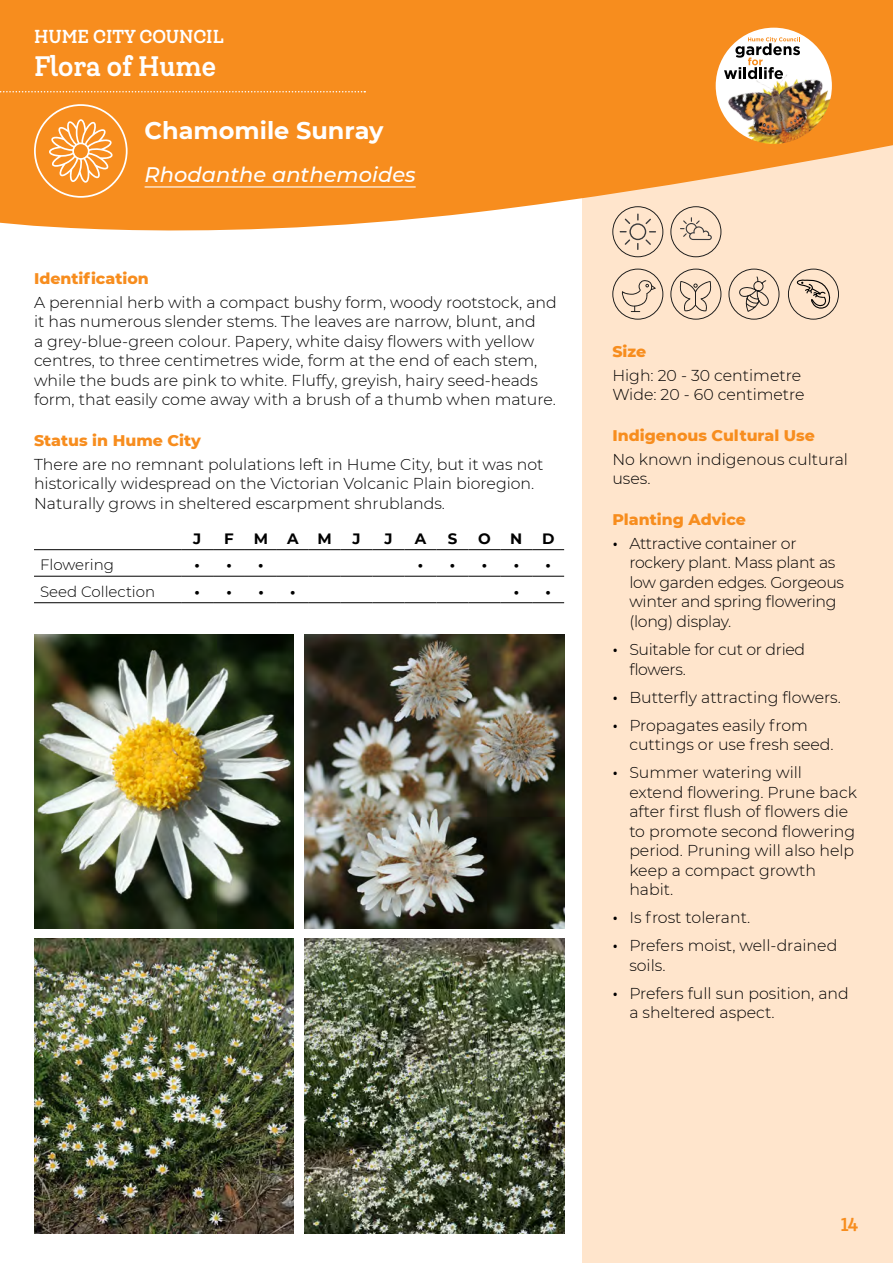
<style>
.page{position:relative;width:893px;height:1263px;background:#fff}
.page>*{position:absolute;margin:0;border:0;box-sizing:border-box;transform-origin:0 0}
.t1{font:700 27px "Queulat Cnd Alt Soft";color:#fff}
.Main_header{font:700 24px "Montserrat";color:#fff}
.Botanical_name{font:italic 500 21px "Montserrat";color:#fff}
.t2{font:700 18px "Queulat Cnd Alt Soft";color:#fff}
.Intro_Para_Green{font:700 18px "Queulat Cnd Alt Soft";color:#f78d1e}
.Text{font:300 15.75px/19.5px "Montserrat";color:#000}
.Text-2{font:300 15.75px/19.5px "Montserrat";letter-spacing:-.02em;color:#000}
.Sub_header{font:800 15.75px "Montserrat";color:#f78d1e}
.Heading_2__Bold_11pt{font:800 15.75px "Montserrat";color:#f78d1e}
.t3{font:700 15px "Montserrat";color:#000}
.t4{font:300 15px "Montserrat";color:#000}
.s1{font-family:"Queulat Cnd Alt Soft"}
</style>
<div class="page">
<div style="left:583px;top:115px;width:310px;height:1148px;background:#ffe5cc"></div>
<svg style="left:0;top:0;width:893px;height:248px;fill:#f78d1e"></svg>
<img style="left:34px;top:634px;width:260px;height:295px">
<img style="left:304px;top:634px;width:260px;height:295px">
<img style="left:34px;top:939px;width:260px;height:294px">
<img style="left:304px;top:939px;width:260px;height:294px">
<svg style="left:34px;top:104px;width:94px;height:94px;background:#f8a043"></svg>
<hr style="left:34px;top:549px;width:147px;height:1px;background:#000">
<hr style="left:181px;top:549px;width:32px;height:1px;background:#000">
<hr style="left:213px;top:549px;width:32px;height:1px;background:#000">
<hr style="left:245px;top:549px;width:32px;height:1px;background:#000">
<hr style="left:277px;top:549px;width:32px;height:1px;background:#000">
<hr style="left:309px;top:549px;width:32px;height:1px;background:#000">
<hr style="left:341px;top:549px;width:32px;height:1px;background:#000">
<hr style="left:373px;top:549px;width:32px;height:1px;background:#000">
<hr style="left:405px;top:549px;width:31px;height:1px;background:#000">
<hr style="left:436px;top:549px;width:32px;height:1px;background:#000">
<hr style="left:468px;top:549px;width:32px;height:1px;background:#000">
<hr style="left:500px;top:549px;width:32px;height:1px;background:#000">
<hr style="left:532px;top:549px;width:32px;height:1px;background:#000">
<hr style="left:34px;top:576px;width:147px;height:1px;background:#000">
<hr style="left:181px;top:576px;width:32px;height:1px;background:#000">
<hr style="left:213px;top:576px;width:32px;height:1px;background:#000">
<hr style="left:245px;top:576px;width:32px;height:1px;background:#000">
<hr style="left:277px;top:576px;width:32px;height:1px;background:#000">
<hr style="left:309px;top:576px;width:32px;height:1px;background:#000">
<hr style="left:341px;top:576px;width:32px;height:1px;background:#000">
<hr style="left:373px;top:576px;width:32px;height:1px;background:#000">
<hr style="left:405px;top:576px;width:31px;height:1px;background:#000">
<hr style="left:436px;top:576px;width:32px;height:1px;background:#000">
<hr style="left:468px;top:576px;width:32px;height:1px;background:#000">
<hr style="left:500px;top:576px;width:32px;height:1px;background:#000">
<hr style="left:532px;top:576px;width:32px;height:1px;background:#000">
<hr style="left:34px;top:602px;width:147px;height:1px;background:#000">
<hr style="left:181px;top:602px;width:32px;height:1px;background:#000">
<hr style="left:213px;top:602px;width:32px;height:1px;background:#000">
<hr style="left:245px;top:602px;width:32px;height:1px;background:#000">
<hr style="left:277px;top:602px;width:32px;height:1px;background:#000">
<hr style="left:309px;top:602px;width:32px;height:1px;background:#000">
<hr style="left:341px;top:602px;width:32px;height:1px;background:#000">
<hr style="left:373px;top:602px;width:32px;height:1px;background:#000">
<hr style="left:405px;top:602px;width:31px;height:1px;background:#000">
<hr style="left:436px;top:602px;width:32px;height:1px;background:#000">
<hr style="left:468px;top:602px;width:32px;height:1px;background:#000">
<hr style="left:500px;top:602px;width:32px;height:1px;background:#000">
<hr style="left:532px;top:602px;width:32px;height:1px;background:#000">
<hr style="left:145px;top:186px;width:271px;height:2px;background:#fff">
<svg style="left:612px;top:206px;width:51px;height:51px"></svg>
<svg style="left:670px;top:206px;width:51px;height:51px"></svg>
<svg style="left:612px;top:269px;width:51px;height:51px"></svg>
<svg style="left:670px;top:269px;width:51px;height:51px"></svg>
<svg style="left:711px;top:23px;width:125px;height:126px"></svg>
<img style="left:713px;top:42px;width:122px;height:105px">
<div style="left:709px;top:21px;width:129px;height:129px;border:7px solid #f78d1e;border-radius:50%"></div>
<svg style="left:724px;top:37px;width:76px;height:42px"></svg>
<svg style="left:0;top:91px;width:365px;height:1px"></svg>
<svg style="left:788px;top:269px;width:51px;height:51px"></svg>
<svg style="left:728px;top:269px;width:51px;height:51px"></svg>
<p class="t2" style="left:34px;top:25px;width:191px">HUME CITY COUNCIL</p>
<p class="t1" style="left:34px;top:48px;width:184px">Flora of Hume</p>
<p class="Main_header" style="left:145px;top:113px;width:241px">Chamomile Sunray</p>
<p class="Botanical_name" style="left:145px;top:160px;width:273px">Rhodanthe anthemoides</p>
<p class="Sub_header" style="left:34px;top:267px;width:116px">Identification</p>
<p class="Text" style="left:34px;top:292px;width:524px">A perennial herb with a compact bushy form, woody rootstock, and it has numerous slender stems. The leaves are narrow, blunt, and<br>a grey-blue-green colour. Papery, white daisy flowers with yellow centres, to three centimetres wide, form at the end of each stem, while the buds are pink to white. Fluffy, greyish, hairy seed-heads form, that easily come away with a brush of a thumb when mature.</p>
<p class="Heading_2__Bold_11pt" style="left:34px;top:429px;width:168px">Status in Hume City</p>
<p class="Text" style="left:34px;top:454px;width:511px">There are no remnant polulations left in Hume City, but it was not historically widespread on the Victorian Volcanic Plain bioregion.<br>Naturally grows in sheltered escarpment shrublands.</p>
<p class="t3" style="left:193px;top:527px;width:10px">J</p>
<p class="t3" style="left:224px;top:527px;width:11px">F</p>
<p class="t3" style="left:254px;top:527px;width:16px">M</p>
<p class="t3" style="left:287px;top:527px;width:13px">A</p>
<p class="t3" style="left:318px;top:527px;width:16px">M</p>
<p class="t3" style="left:353px;top:527px;width:10px">J</p>
<p class="t3" style="left:385px;top:527px;width:10px">J</p>
<p class="t3" style="left:415px;top:527px;width:13px">A</p>
<p class="t3" style="left:448px;top:527px;width:11px">S</p>
<p class="t3" style="left:478px;top:527px;width:14px">O</p>
<p class="t3" style="left:510px;top:527px;width:14px">N</p>
<p class="t3" style="left:542px;top:527px;width:14px">D</p>
<p class="t4" style="left:40px;top:555px;width:76px">Flowering</p>
<p class="t3" style="left:194px;top:554px;width:7px">•</p>
<p class="t3" style="left:226px;top:554px;width:7px">•</p>
<p class="t3" style="left:258px;top:554px;width:7px">•</p>
<p class="t3" style="left:418px;top:554px;width:7px">•</p>
<p class="t3" style="left:450px;top:554px;width:7px">•</p>
<p class="t3" style="left:482px;top:554px;width:7px">•</p>
<p class="t3" style="left:514px;top:554px;width:7px">•</p>
<p class="t3" style="left:546px;top:554px;width:7px">•</p>
<p class="t4" style="left:40px;top:581px;width:117px">Seed Collection</p>
<p class="t3" style="left:195px;top:581px;width:7px">•</p>
<p class="t3" style="left:226px;top:581px;width:7px">•</p>
<p class="t3" style="left:258px;top:581px;width:7px">•</p>
<p class="t3" style="left:290px;top:581px;width:7px">•</p>
<p class="t3" style="left:514px;top:581px;width:7px">•</p>
<p class="t3" style="left:546px;top:581px;width:7px">•</p>
<p class="Sub_header" style="left:612px;top:340px;width:35px">Size</p>
<p class="Text" style="left:612px;top:365px;width:194px">High: 20 - 30 centimetre<br>Wide: 20 - 60 centimetre</p>
<p class="Sub_header" style="left:612px;top:424px;width:204px">Indigenous Cultural Use</p>
<p class="Text" style="left:612px;top:449px;width:237px">No known indigenous cultural uses.</p>
<p class="Sub_header" style="left:612px;top:508px;width:135px">Planting Advice</p>
<p class="Text-2" style="left:629px;top:533px;width:216px;text-indent:-17px"><span class="s1">•</span> Attractive container or rockery plant. Mass plant as low garden edges. Gorgeous winter and spring flowering (long) display.</p>
<p class="Text-2" style="left:629px;top:639px;width:177px;text-indent:-17px"><span class="s1">•</span> Suitable for cut or dried flowers.</p>
<p class="Text" style="left:612px;top:687px;width:230px"><span class="s1">•</span> Butterfly attracting flowers.</p>
<p class="Text" style="left:629px;top:715px;width:206px;text-indent:-17px"><span class="s1">•</span> Propagates easily from cuttings or use fresh seed.</p>
<p class="Text" style="left:629px;top:762px;width:229px;text-indent:-17px"><span class="s1">•</span> Summer watering will extend flowering. Prune back after first flush of flowers die to promote second flowering period. Pruning will also help keep a compact growth habit.</p>
<p class="Text" style="left:612px;top:907px;width:139px"><span class="s1">•</span> Is frost tolerant.</p>
<p class="Text" style="left:629px;top:935px;width:209px;text-indent:-17px"><span class="s1">•</span> Prefers moist, well-drained soils.</p>
<p class="Text" style="left:629px;top:983px;width:221px;text-indent:-17px"><span class="s1">•</span> Prefers full sun position, and a sheltered aspect.</p>
<p class="Intro_Para_Green" style="left:841px;top:1212px;width:19px">14</p>
</div>
